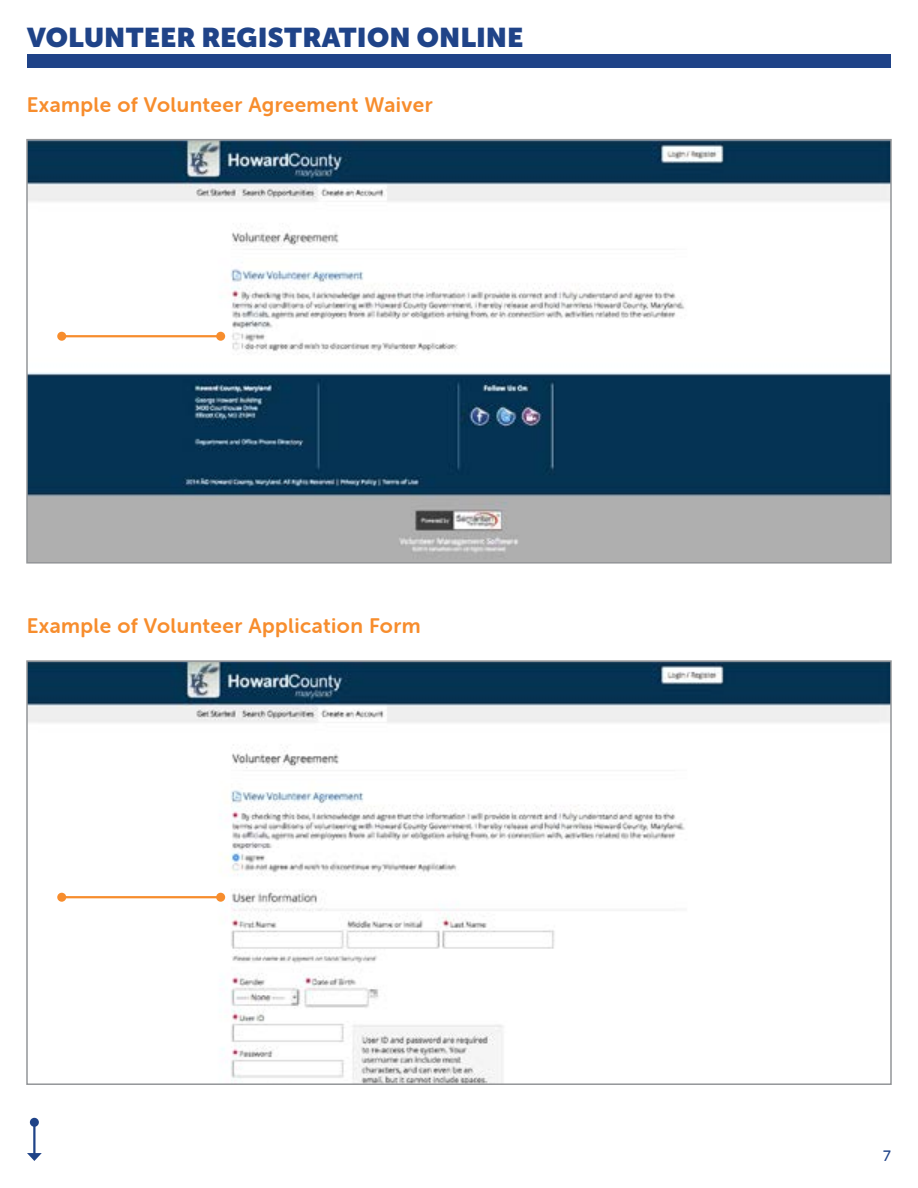
<style>
.page{position:relative;width:918px;height:1188px;background:#fff}
.page>*{position:absolute;margin:0;border:0;box-sizing:border-box;transform-origin:0 0}
.t1{font:900 27px "Museo Sans Display";letter-spacing:.02em;color:#1f4388}
.t2{font:21px "Museo Sans Rounded 700";letter-spacing:.02em;color:#f78d2d}
.t3{font:15px "Museo Sans Rounded 500";color:#1f4388}
</style>
<div class="page">
<div style="left:27px;top:55px;width:864px;height:13px;background:#1f4388"></div>
<img style="left:29px;top:142px;width:860px;height:419px">
<div style="left:26px;top:139px;width:866px;height:425px;border:2px solid #939598"></div>
<img style="left:29px;top:663px;width:860px;height:419px">
<div style="left:26px;top:660px;width:866px;height:425px;border:2px solid #939598"></div>
<hr style="left:62px;top:896px;width:159px;height:2px;background:#f78d2d">
<div style="left:57px;top:893px;width:9px;height:9px;background:#f78d2d;border-radius:50%"></div>
<div style="left:216px;top:893px;width:9px;height:9px;background:#f78d2d;border-radius:50%"></div>
<hr style="left:62px;top:335px;width:159px;height:2px;background:#f78d2d">
<div style="left:57px;top:332px;width:9px;height:9px;background:#f78d2d;border-radius:50%"></div>
<div style="left:216px;top:332px;width:9px;height:9px;background:#f78d2d;border-radius:50%"></div>
<hr style="left:33px;top:1122px;width:3px;height:33px;background:#1f4388">
<div style="left:30px;top:1118px;width:9px;height:9px;background:#1f4388;border-radius:50%"></div>
<svg style="left:27px;top:1153px;width:15px;height:8px"></svg>
<p class="t1" style="left:27px;top:22px;width:498px">VOLUNTEER REGISTRATION ONLINE</p>
<p class="t2" style="left:27px;top:93px;width:407px">Example of Volunteer Agreement Waiver</p>
<p class="t2" style="left:27px;top:614px;width:395px">Example of Volunteer Application Form</p>
<p class="t3" style="left:883px;top:1148px;width:9px">7</p>
</div>
